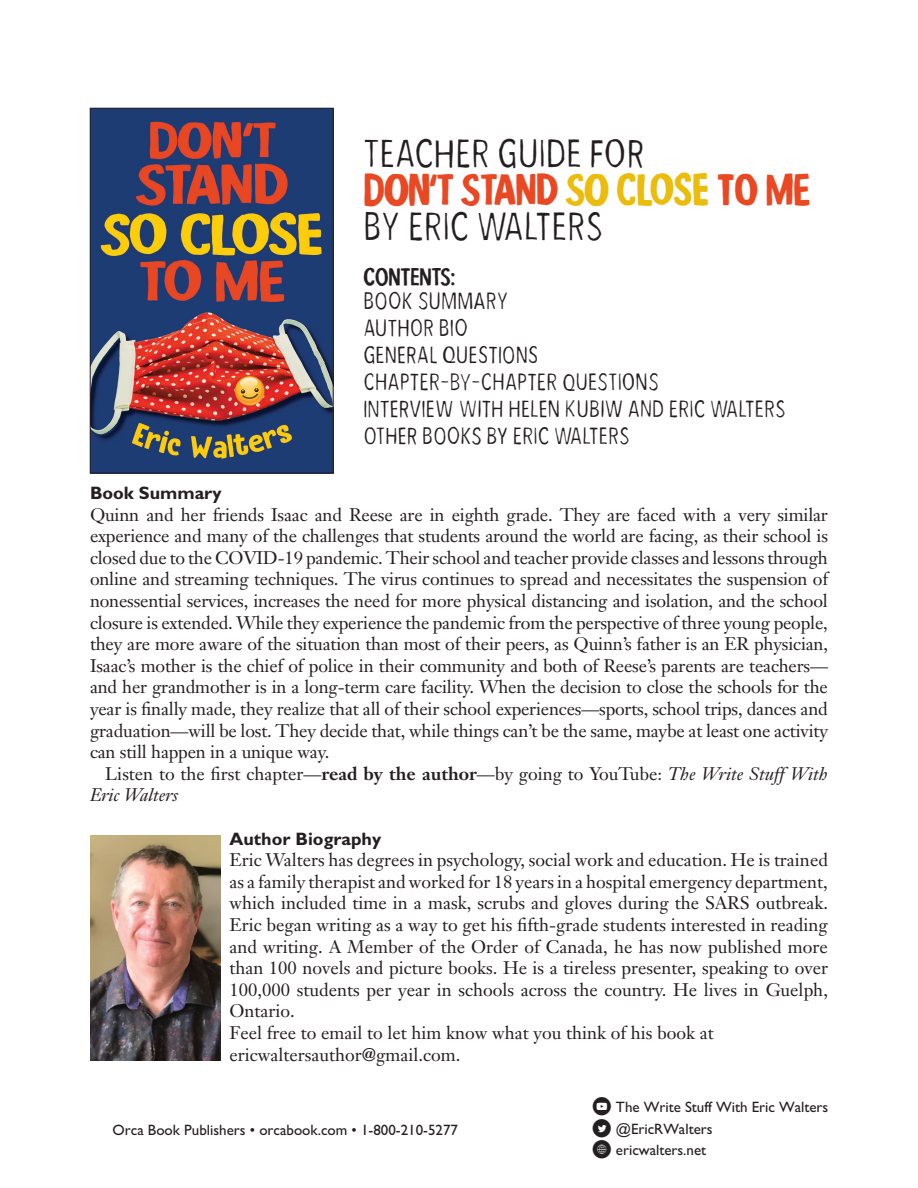
<style>
.page{position:relative;width:918px;height:1188px;background:#fff}
.page>*{position:absolute;margin:0;border:0;box-sizing:border-box;transform-origin:0 0}
.Subhead{font:900 31.5px "Indikation";color:#ea4723}
.Subhead-2{font:300 30px "Indikation";color:#231f20}
.t1{font:18px/21.6px "Janson Text";color:#231f20;text-align:justify}
.Subhead-3{font:300 18px "Indikation";color:#231f20}
.t2{font:700 18px "M Gill Sans";color:#231f20}
.Subhead-4{font:300 18px "Indikation";letter-spacing:-.02em;color:#231f20}
.Subhead-5{font:900 18px "Indikation";color:#231f20}
.t3{font:15px "M Gill Sans";color:#231f20}
.s1{color:#ebbc0c}
.s2{font-weight:700}
.s3{font-style:italic}
.s4{font-family:"Social Media Circled";font-size:18px}
</style>
<div class="page">
<img style="left:92px;top:110px;width:239px;height:361px">
<div style="left:90px;top:108px;width:243px;height:365px;border:1px solid #231f20"></div>
<img style="left:90px;top:836px;width:130px;height:224px">
<p class="Subhead-2" style="left:363px;top:130px;width:283px">TEACHER GUIDE FOR</p>
<p class="Subhead" style="left:363px;top:164px;width:448px">DON’T STAND <span class="s1">SO CLOSE</span> TO ME</p>
<p class="Subhead-2" style="left:363px;top:203px;width:241px">BY ERIC WALTERS</p>
<p class="Subhead-5" style="left:363px;top:263px;width:93px">CONTENTS:</p>
<p class="Subhead-3" style="left:363px;top:287px;width:146px">BOOK SUMMARY</p>
<p class="Subhead-3" style="left:363px;top:314px;width:106px">AUTHOR BIO</p>
<p class="Subhead-3" style="left:363px;top:341px;width:177px">GENERAL QUESTIONS</p>
<p class="Subhead-3" style="left:363px;top:368px;width:295px">CHAPTER-BY-CHAPTER QUESTIONS</p>
<p class="Subhead-3" style="left:363px;top:395px;width:424px">INTERVIEW WITH HELEN KUBIW AND ERIC WALTERS</p>
<p class="Subhead-4" style="left:363px;top:422px;width:268px">OTHER BOOKS BY ERIC WALTERS</p>
<p class="t2" style="left:90px;top:483px;width:133px">Book Summary</p>
<p class="t1" style="left:90px;top:503px;width:740px">Quinn and her friends Isaac and Reese are in eighth grade. They are faced with a very similar experience and many of the challenges that students around the world are facing, as their school is closed due to the COVID-19 pandemic. Their school and teacher provide classes and lessons through online and streaming techniques. The virus continues to spread and necessitates the suspension of nonessential services, increases the need for more physical distancing and isolation, and the school closure is extended. While they experience the pandemic from the perspective of three young people, they are more aware of the situation than most of their peers, as Quinn’s father is an ER physician, Isaac’s mother is the chief of police in their community and both of Reese’s parents are teachers— and her grandmother is in a long-term care facility. When the decision to close the schools for the year is finally made, they realize that all of their school experiences—sports, school trips, dances and graduation—will be lost. They decide that, while things can’t be the same, maybe at least one activity can still happen in a unique way.</p>
<p class="t1" style="left:90px;top:763px;width:739px;text-indent:15px">Listen to the first chapter—<span class="s2">read by the author</span>—by going to YouTube: <span class="s3">The Write Stuff With<br>Eric Walters</span></p>
<p class="t2" style="left:229px;top:828px;width:153px">Author Biography</p>
<p class="t1" style="left:229px;top:849px;width:600px">Eric Walters has degrees in psychology, social work and education. He is trained as a family therapist and worked for 18 years in a hospital emergency department, which included time in a mask, scrubs and gloves during the SARS outbreak.<br>Eric began writing as a way to get his fifth-grade students interested in reading and writing. A Member of the Order of Canada, he has now published more than 100 novels and picture books. He is a tireless presenter, speaking to over 100,000 students per year in schools across the country. He lives in Guelph, Ontario.</p>
<p class="t1" style="left:229px;top:1022px;width:486px">Feel free to email to let him know what you think of his book at ericwaltersauthor@gmail.com.</p>
<p class="t3" style="left:112px;top:1122px;width:347px">Orca Book Publishers • orcabook.com • 1-800-210-5277</p>
<p class="t3" style="left:592px;top:1099px;width:237px"><span class="s4">M</span> The Write Stuff With Eric Walters</p>
<p class="t3" style="left:592px;top:1121px;width:122px"><span class="s4">D</span> @EricRWalters</p>
<p class="t3" style="left:592px;top:1142px;width:115px"><span class="s4">K</span> ericwalters.net</p>
</div>
